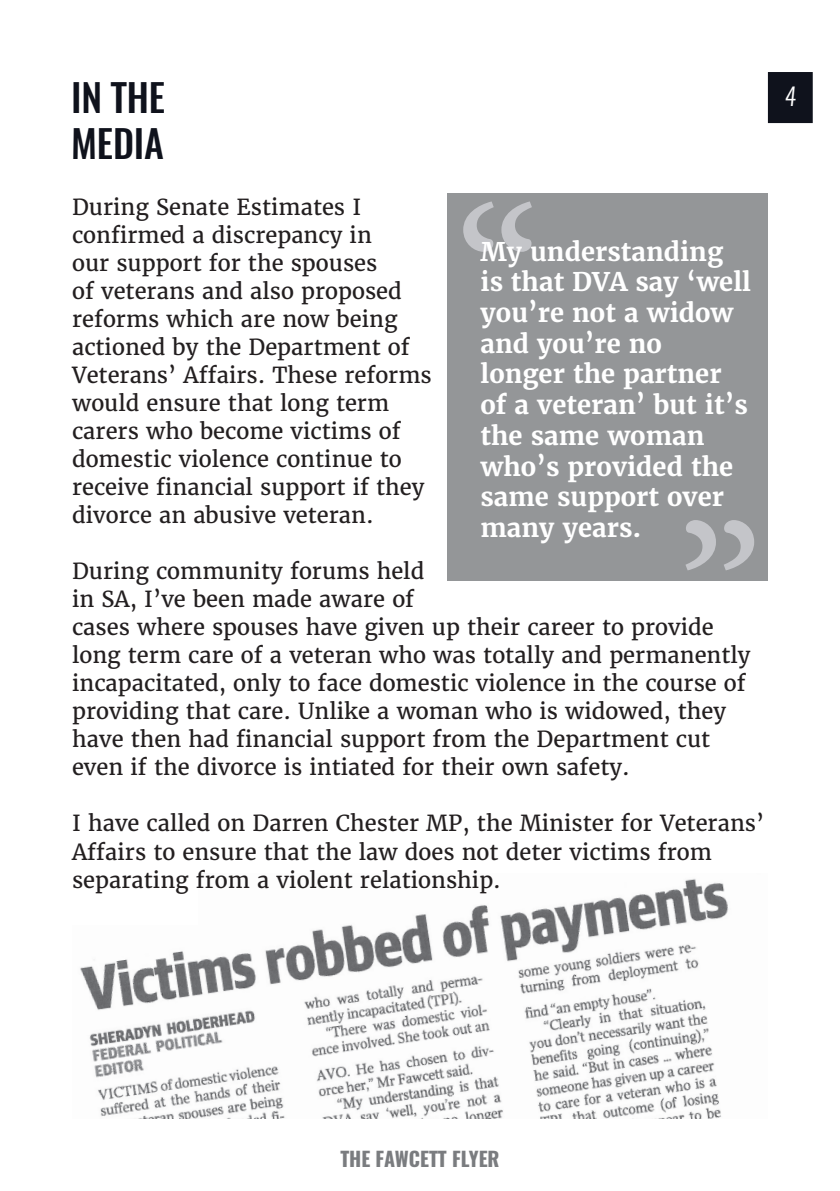
<style>
.page{position:relative;width:840px;height:1191px;background:#fff}
.page>*{position:absolute;margin:0;border:0;box-sizing:border-box;transform-origin:0 0}
.t1{font:218px "Minion Pro";color:#c4c5c9}
.t2{font:italic 500 38px "Oswald";color:#0f121c}
.t3{font:700 25.6px/30.8px "Merriweather";color:#fff}
.t4{font:italic 300 24px "Oswald";color:#fff}
.t5{font:22px/28px "Merriweather";color:#231f20}
.t6{font:700 20px "Oswald";color:#7a7c7f}
</style>
<div class="page">
<div style="left:767px;top:72px;width:45px;height:51px;background:#0f121c"></div>
<img style="left:80px;top:873px;width:649px;height:246px">
<div style="left:447px;top:194px;width:320px;height:387px;background:#949698"></div>
<div style="left:29px;top:824px;width:168px;height:100px;background:#fff"></div>
<p class="t2" style="left:72px;top:71px;width:95px">IN THE</p>
<p class="t2" style="left:72px;top:117px;width:100px">MEDIA</p>
<p class="t5" style="left:72px;top:193px;width:361px">During Senate Estimates I confirmed a discrepancy in<br>our support for the spouses<br>of veterans and also proposed reforms which are now being actioned by the Department of<br>Veterans’ Affairs. These reforms would ensure that long term carers who become victims of domestic violence continue to receive financial support if they divorce an abusive veteran.</p>
<p class="t5" style="left:72px;top:557px;width:679px">During community forums held<br>in SA, I’ve been made aware of<br>cases where spouses have given up their career to provide long term care of a veteran who was totally and permanently incapacitated, only to face domestic violence in the course of providing that care. Unlike a woman who is widowed, they have then had financial support from the Department cut even if the divorce is intiated for their own safety.</p>
<p class="t5" style="left:72px;top:809px;width:693px">I have called on Darren Chester MP, the Minister for Veterans’<br>Affairs to ensure that the law does not deter victims from separating from a violent relationship.</p>
<p class="t1" style="left:454px;top:142px;width:88px">“</p>
<p class="t3" style="left:480px;top:236px;width:272px">My understanding is that DVA say ‘well you’re not a widow and you’re no longer the partner of a veteran’ but it’s the same woman who’s provided the same support over many years.</p>
<p class="t1" style="left:763px;top:630px;width:88px;rotate:-180deg">“</p>
<p class="t4" style="left:784px;top:79px;width:13px">4</p>
<p class="t6" style="left:340px;top:1145px;width:161px">THE FAWCETT FLYER</p>
</div>
